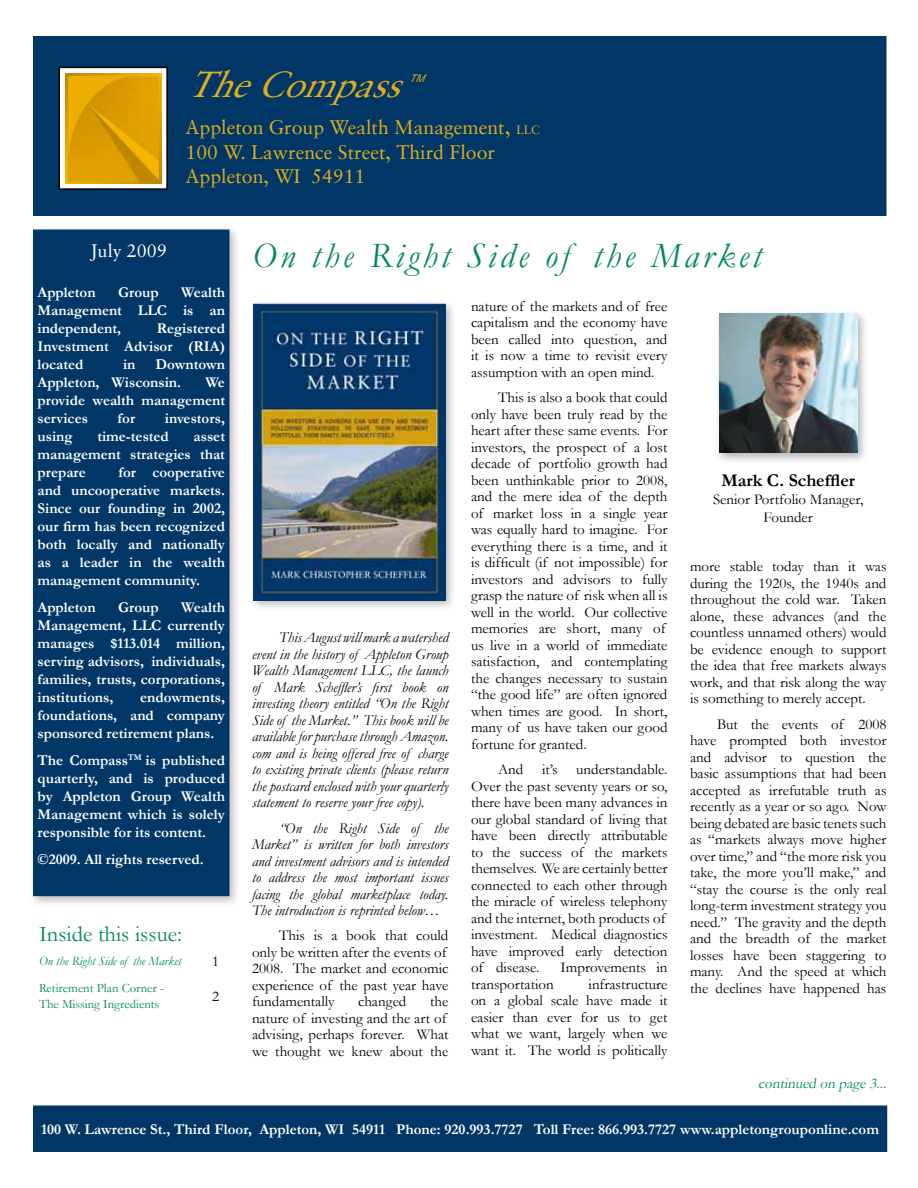
<style>
.page{position:relative;width:918px;height:1188px;background:#fff}
.page>*{position:absolute;margin:0;border:0;box-sizing:border-box;transform-origin:0 0}
.t1{font:italic 36px "Garamond";letter-spacing:.1em;color:#008761}
.t2{font:italic 36px "Sabon";color:#ddad1b}
.t3{font:22.5px "Garamond";color:#008761}
.t4{font:19.5px/25.2px "Sabon";color:#ddad1b}
.t5{font:700 18px "Garamond";color:#000}
.t6{font:18px "Sabon";color:#fff}
.t7{font:15px/16.5px "Garamond";color:#000}
.t8{font:700 15px/18px "Garamond";color:#fff;text-align:justify}
.t9{font:italic 15px/16.5px "Garamond";color:#000;text-align:justify}
.t10{font:italic 15px "Garamond";color:#008761}
.t11{font:12.75px/15.3px "Garamond";color:#008761}
.t12{font:italic 12.75px "Garamond";color:#008761}
.t13{font:italic 10.5px "Arial";color:#ddad1b}
.s1{font-size:21px}
.s2{font-size:12px}
</style>
<div class="page">
<div style="left:28px;top:225px;width:213px;height:683px;background:#000;opacity:.25"></div>
<div style="left:34px;top:230px;width:195px;height:665px;background:#003767"></div>
<div style="left:33px;top:230px;width:197px;height:666px;border:2px solid #003767"></div>
<div style="left:33px;top:36px;width:853px;height:180px;background:#003767"></div>
<div style="left:59px;top:67px;width:108px;height:122px;background:#fff"></div>
<div style="left:58px;top:67px;width:110px;height:123px;border:2px solid #000"></div>
<img style="left:65px;top:73px;width:96px;height:110px">
<div style="left:34px;top:1106px;width:852px;height:45px;background:#003767"></div>
<div style="left:33px;top:1105px;width:854px;height:47px;border:2px solid #003767"></div>
<div style="left:714px;top:309px;width:154px;height:155px;background:#000;opacity:.3"></div>
<img style="left:719px;top:314px;width:138px;height:139px">
<div style="left:248px;top:299px;width:209px;height:313px;background:#000;opacity:.3"></div>
<img style="left:253px;top:304px;width:192px;height:296px">
<h1 class="t2" style="left:187px;top:63px;width:234px">TheCompass</h1>
<p class="t13" style="left:409px;top:72px;width:23px">TM</p>
<h3 class="t4" style="left:186px;top:114px;width:356px">Appleton Group Wealth Management<span class="s1">,</span> <span class="s2">LLC<br></span>100 W. Lawrence Street, Third Floor</h3>
<h3 class="t4" style="left:186px;top:163px;width:181px">Appleton, WI 54911</h3>
<p class="t6" style="left:91px;top:240px;width:78px">July 2009</p>
<h1 class="t1" style="left:252px;top:231px;width:511px">On the Right Side of the Market</h1>
<p class="t8" style="left:38px;top:284px;width:60px">Appleton</p>
<p class="t8" style="left:118px;top:284px;width:42px">Group</p>
<p class="t8" style="left:38px;top:284px;width:189px;text-indent:144px">Wealth Management LLC is an independent,</p>
<p class="t8" style="left:38px;top:320px;width:189px;text-indent:119px">Registered Investment Advisor (RIA) located</p>
<p class="t8" style="left:38px;top:356px;width:189px;text-indent:118px">Downtown<br>Appleton, Wisconsin.</p>
<p class="t8" style="left:123px;top:356px;width:14px">in</p>
<p class="t8" style="left:38px;top:374px;width:189px;text-indent:168px">We provide wealth management services</p>
<p class="t8" style="left:118px;top:410px;width:19px">for</p>
<p class="t8" style="left:165px;top:410px;width:62px">investors,</p>
<p class="t8" style="left:38px;top:428px;width:37px">using</p>
<p class="t8" style="left:97px;top:428px;width:73px">time-tested</p>
<p class="t8" style="left:38px;top:428px;width:189px;text-indent:156px">asset management strategies that prepare</p>
<p class="t8" style="left:38px;top:464px;width:189px;text-indent:81px">for cooperative and uncooperative markets.<br>Since our founding in 2002, our firm has been recognized both locally and nationally as a leader in the wealth management community.</p>
<p class="t8" style="left:38px;top:599px;width:60px">Appleton</p>
<p class="t8" style="left:118px;top:599px;width:42px">Group</p>
<p class="t8" style="left:38px;top:599px;width:189px;text-indent:144px">Wealth Management, LLC currently manages $113.014 million, serving advisors, individuals, families, trusts, corporations, institutions,</p>
<p class="t8" style="left:38px;top:689px;width:189px;text-indent:103px">endowments, foundations, and company sponsored retirement plans.</p>
<p class="t8" style="left:37px;top:752px;width:189px">The Compass<sup>TM</sup> is published quarterly, and is produced by Appleton Group Wealth Management which is solely responsible for its content.</p>
<p class="t8" style="left:37px;top:851px;width:168px">©2009. All rights reserved.</p>
<h2 class="t3" style="left:39px;top:918px;width:145px">Inside this issue:</h2>
<p class="t12" style="left:39px;top:952px;width:144px">On the Right Side of the Market</p>
<p class="t7" style="left:212px;top:952px;width:9px">1</p>
<p class="t11" style="left:39px;top:980px;width:127px">Retirement Plan Corner -<br>The Missing Ingredients</p>
<p class="t7" style="left:212px;top:987px;width:9px">2</p>
<p class="t9" style="left:252px;top:629px;width:198px;text-indent:27px">This August will mark a watershed event in the history of Appleton Group Wealth Management LLC, the launch of Mark Scheffler’s first book on investing theory entitled “On the Right Side of the Market.” This book will be available for purchase through Amazon. com and is being offered free of charge to existing private clients (please return the postcard enclosed with your quarterly statement to reserve your free copy).</p>
<p class="t9" style="left:252px;top:819px;width:198px;text-indent:27px">“On the Right Side of the Market” is written for both investors and investment advisors and is intended to address the most important issues facing the global marketplace today.<br>The introduction is reprinted below…</p>
<p class="t7" style="left:252px;top:927px;width:198px;text-indent:27px">This is a book that could only be written after the events of<br>2008. The market and economic experience of the past year have fundamentally</p>
<p class="t7" style="left:358px;top:993px;width:50px">changed</p>
<p class="t7" style="left:252px;top:993px;width:198px;text-indent:178px">the nature of investing and the art of advising, perhaps forever. What we thought we knew about the</p>
<p class="t7" style="left:471px;top:298px;width:198px;text-align:justify">nature of the markets and of free capitalism and the economy have been called into question, and it is now a time to revisit every assumption with an open mind.</p>
<p class="t7" style="left:471px;top:389px;width:198px;text-indent:27px">This is also a book that could only have been truly read by the heart after these same events. For investors, the prospect of a lost decade of portfolio growth had been unthinkable prior to 2008, and the mere idea of the depth of market loss in a single year was equally hard to imagine. For everything there is a time, and it is difficult (if not impossible) for investors and advisors to fully grasp the nature of risk when all is well in the world. Our collective memories are short, many of us live in a world of immediate satisfaction, and contemplating the changes necessary to sustain “the good life” are often ignored when times are good. In short, many of us have taken our good fortune for granted.</p>
<p class="t7" style="left:498px;top:761px;width:27px">And</p>
<p class="t7" style="left:471px;top:761px;width:198px;text-indent:71px">it’s understandable.<br>Over the past seventy years or so, there have been many advances in our global standard of living that have been directly attributable to the success of the markets themselves. We are certainly better connected to each other through the miracle of wireless telephony and the internet, both products of investment. Medical diagnostics have improved early detection of disease.</p>
<p class="t7" style="left:561px;top:959px;width:108px">Improvements in</p>
<p class="t7" style="left:471px;top:975px;width:198px;text-align:justify;text-indent:118px">infrastructure on a global scale have made it easier than ever for us to get what we want, largely when we want it. The world is politically</p>
<p class="t7" style="left:471px;top:975px;width:84px">transportation</p>
<p class="t5" style="left:721px;top:468px;width:135px">Mark C. Scheffler</p>
<p class="t7" style="left:713px;top:490px;width:152px;line-height:18px;text-align:center">Senior Portfolio Manager,<br>Founder</p>
<p class="t7" style="left:690px;top:558px;width:198px;text-align:justify">more stable today than it was during the 1920s, the 1940s and throughout the cold war. Taken alone, these advances (and the countless unnamed others) would be evidence enough to support the idea that free markets always work, and that risk along the way is something to merely accept.</p>
<p class="t7" style="left:690px;top:716px;width:198px;text-align:justify;text-indent:27px">But the events of 2008 have prompted both investor and advisor to question the basic assumptions that had been accepted as irrefutable truth as recently as a year or so ago. Now being debated are basic tenets such as “markets always move higher over time,” and “the more risk you take, the more you’ll make,” and “stay the course is the only real long-term investment strategy you need.” The gravity and the depth and the breadth of the market losses have been staggering to many. And the speed at which the declines have happened has</p>
<p class="t10" style="left:758px;top:1073px;width:133px">continued on page3...</p>
<p class="t8" style="left:41px;top:1120px;width:840px">100 W. Lawrence St., Third Floor, Appleton, WI 54911 Phone: 920.993.7727 Toll Free: 866.993.7727 www.appletongrouponline.com</p>
</div>
